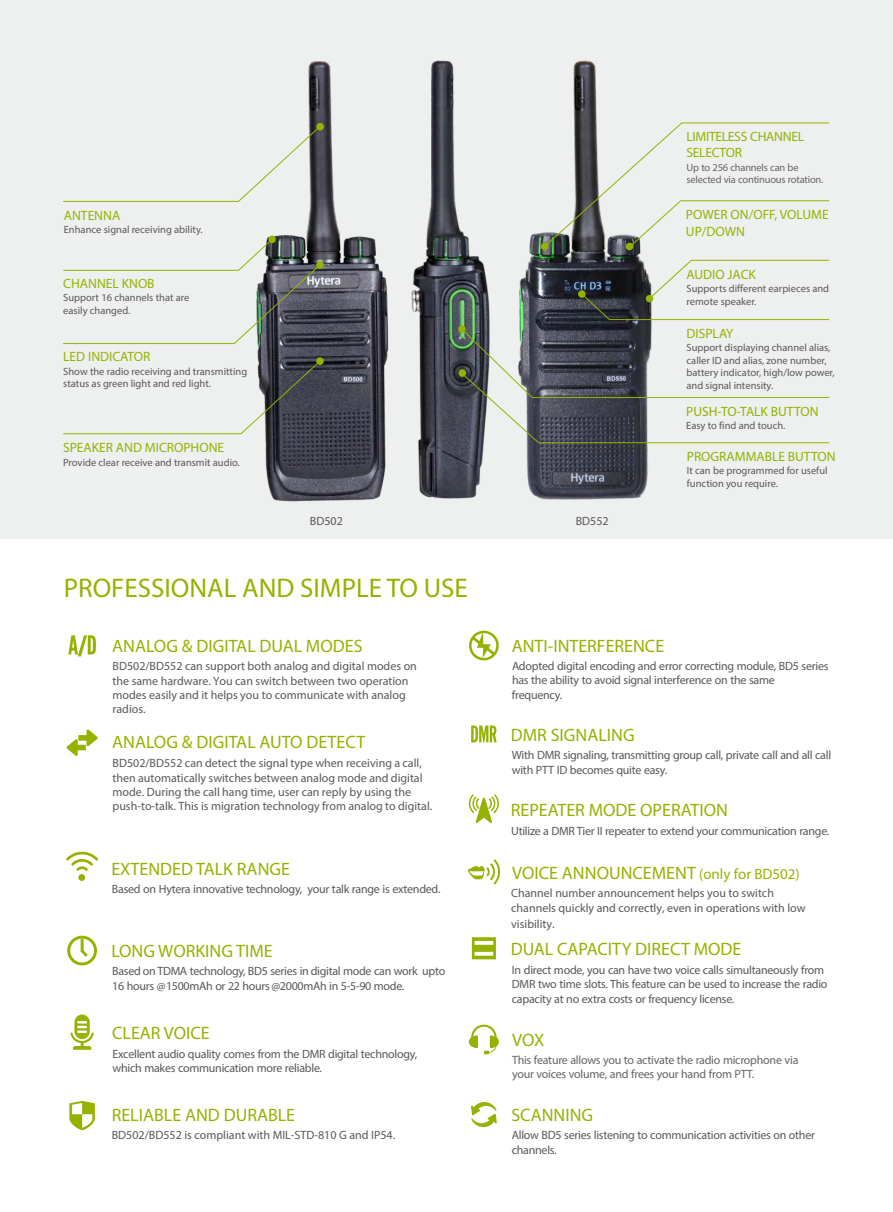
<style>
.page{position:relative;width:893px;height:1212px;background:#fff}
.page>*{position:absolute;margin:0;border:0;box-sizing:border-box;transform-origin:0 0}
.t1{font:27px "Myriad Pro";color:#94b301}
.t2{font:18px "Myriad Pro";color:#94b301}
.t3{font:13.5px/16.2px "Myriad Pro";color:#94b301}
.t4{font:13.5px/16.2px "Myriad Pro";letter-spacing:-.02em;color:#94b301}
.t5{font:12px/14.4px "Myriad Pro";letter-spacing:-.02em;color:#595857}
.t6{font:12px/14.4px "Myriad Pro";color:#595857}
.t7{font:12px/14.4px "Myriad Pro";letter-spacing:-.02em;color:#666565}
.t8{font:10.5px/12.6px "Myriad Pro";color:#595857}
.t9{font:10.5px/12.6px "Myriad Pro";letter-spacing:-.02em;color:#666565}
.s1{font-size:15px}
</style>
<div class="page">
<div style="left:0;top:0;width:893px;height:538px;background:#eeefef"></div>
<img style="left:229px;top:61px;width:160px;height:441px">
<img style="left:519px;top:60px;width:132px;height:440px">
<div style="left:268px;top:236px;width:8px;height:7px;background:#94b301;border-radius:50%"></div>
<svg style="left:316px;top:357px;width:8px;height:8px"></svg>
<div style="left:316px;top:123px;width:8px;height:7px;background:#94b301;border-radius:50%"></div>
<div style="left:316px;top:261px;width:8px;height:8px;background:#94b301;border-radius:50%"></div>
<svg style="left:63px;top:360px;width:258px;height:75px"></svg>
<svg style="left:63px;top:238px;width:257px;height:106px"></svg>
<svg style="left:63px;top:124px;width:259px;height:78px"></svg>
<svg style="left:471px;top:725px;width:26px;height:17px"></svg>
<svg style="left:468px;top:859px;width:32px;height:25px"></svg>
<svg style="left:70px;top:1014px;width:24px;height:36px"></svg>
<svg style="left:469px;top:1025px;width:30px;height:29px"></svg>
<svg style="left:67px;top:936px;width:30px;height:29px"></svg>
<svg style="left:472px;top:937px;width:24px;height:22px"></svg>
<svg style="left:68px;top:635px;width:28px;height:21px"></svg>
<svg style="left:66px;top:851px;width:32px;height:30px"></svg>
<svg style="left:471px;top:1102px;width:26px;height:26px"></svg>
<svg style="left:66px;top:729px;width:32px;height:27px"></svg>
<svg style="left:469px;top:794px;width:30px;height:29px"></svg>
<svg style="left:469px;top:630px;width:30px;height:31px"></svg>
<svg style="left:69px;top:1101px;width:26px;height:29px"></svg>
<div style="left:541px;top:243px;width:7px;height:7px;background:#94b301;border-radius:50%"></div>
<div style="left:626px;top:243px;width:7px;height:7px;background:#94b301;border-radius:50%"></div>
<svg style="left:543px;top:122px;width:287px;height:126px"></svg>
<img style="left:411px;top:60px;width:79px;height:439px">
<svg style="left:581px;top:259px;width:249px;height:61px"></svg>
<div style="left:578px;top:290px;width:8px;height:8px;background:#94b301;border-radius:50%"></div>
<svg style="left:460px;top:328px;width:370px;height:116px"></svg>
<div style="left:458px;top:325px;width:8px;height:8px;background:#94b301;border-radius:50%"></div>
<p class="t3" style="left:64px;top:208px;width:58px">ANTENNA</p>
<p class="t8" style="left:64px;top:224px;width:140px">Enhance signal receiving ability.</p>
<p class="t3" style="left:63px;top:276px;width:93px">CHANNEL KNOB</p>
<p class="t8" style="left:63px;top:292px;width:128px">Support 16 channels that are easily changed.</p>
<p class="t3" style="left:63px;top:350px;width:89px">LED INDICATOR</p>
<p class="t8" style="left:63px;top:366px;width:185px">Show the radio receiving and transmitting status as green light and red light.</p>
<p class="t3" style="left:63px;top:441px;width:163px">SPEAKER AND MICROPHONE</p>
<p class="t8" style="left:63px;top:457px;width:178px">Provide clear receive and transmit audio.</p>
<p class="t5" style="left:310px;top:513px;width:34px">BD502</p>
<p class="t5" style="left:576px;top:513px;width:34px">BD552</p>
<p class="t1" style="left:64px;top:577px;width:406px">PROFESSIONAL AND SIMPLE TO USE</p>
<p class="t4" style="left:687px;top:129px;width:119px">LIMITELESS CHANNEL<br>SELECTOR</p>
<p class="t9" style="left:687px;top:162px;width:138px">Up to 256 channels can be selected via continuous rotation.</p>
<p class="t3" style="left:686px;top:208px;width:144px">POWER ON/OFF, VOLUME<br>UP/DOWN</p>
<p class="t3" style="left:687px;top:267px;width:71px">AUDIO JACK</p>
<p class="t8" style="left:687px;top:283px;width:144px">Supports different earpieces and remote speaker.</p>
<p class="t3" style="left:687px;top:326px;width:48px">DISPLAY</p>
<p class="t8" style="left:687px;top:342px;width:150px">Support displaying channel alias, caller ID and alias, zone number, battery indicator, high/low power, and signal intensity.</p>
<p class="t3" style="left:686px;top:404px;width:134px">PUSH-TO-TALK BUTTON</p>
<p class="t8" style="left:686px;top:420px;width:101px">Easy to find and touch.</p>
<p class="t3" style="left:687px;top:449px;width:150px">PROGRAMMABLE BUTTON</p>
<p class="t8" style="left:687px;top:465px;width:142px">It can be programmed for useful function you require.</p>
<p class="t2" style="left:112px;top:638px;width:252px">ANALOG &amp; DIGITAL DUAL MODES</p>
<p class="t6" style="left:113px;top:659px;width:306px">BD502/BD552 can support both analog and digital modes on the same hardware. You can switch between two operation modes easily and it helps you to communicate with analog radios.</p>
<p class="t2" style="left:112px;top:735px;width:254px">ANALOG &amp; DIGITAL AUTO DETECT</p>
<p class="t6" style="left:113px;top:756px;width:321px">BD502/BD552 can detect the signal type when receiving a call, then automatically switches between analog mode and digital mode. During the call hang time, user can reply by using the push-to-talk. This is migration technology from analog to digital.</p>
<p class="t2" style="left:111px;top:861px;width:180px">EXTENDED TALK RANGE</p>
<p class="t5" style="left:112px;top:883px;width:330px">Based on Hytera innovative technology, your talk range is extended.</p>
<p class="t2" style="left:111px;top:943px;width:163px">LONG WORKING TIME</p>
<p class="t5" style="left:112px;top:965px;width:334px">Based on TDMA technology, BD5 series in digital mode can work upto<br>16 hours @ 1500mAh or 22 hours @2000mAh in 5-5-90 mode.</p>
<p class="t2" style="left:112px;top:1025px;width:99px">CLEAR VOICE</p>
<p class="t5" style="left:112px;top:1047px;width:306px">Excellent audio quality comes from the DMR digital technology, which makes communication more reliable.</p>
<p class="t2" style="left:112px;top:1108px;width:185px">RELIABLE AND DURABLE</p>
<p class="t6" style="left:112px;top:1127px;width:285px">BD502/BD552 is compliant with MIL-STD-810 G and IP54.</p>
<p class="t2" style="left:512px;top:638px;width:154px">ANTI-INTERFERENCE</p>
<p class="t5" style="left:512px;top:660px;width:318px">Adopted digital encoding and error correcting module, BD5 series has the ability to avoid signal interference on the same<br>frequency.</p>
<p class="t2" style="left:511px;top:727px;width:125px">DMR SIGNALING</p>
<p class="t5" style="left:512px;top:749px;width:321px">With DMR signaling, transmitting group call, private call and all call with PTT ID becomes quite easy.</p>
<p class="t2" style="left:511px;top:803px;width:219px">REPEATER MODE OPERATION</p>
<p class="t5" style="left:511px;top:825px;width:320px">Utilize a DMR Tier II repeater to extend your communication range.</p>
<p class="t2" style="left:512px;top:866px;width:289px">VOICE ANNOUNCEMENT <span class="s1">(only for BD502)</span></p>
<p class="t6" style="left:511px;top:886px;width:296px;line-height:15.3px">Channel number announcement helps you to switch channels quickly and correctly, even in operations with low visibility.</p>
<p class="t2" style="left:511px;top:942px;width:232px">DUAL CAPACITY DIRECT MODE</p>
<p class="t5" style="left:512px;top:964px;width:317px">In direct mode, you can have two voice calls simultaneously from<br>DMR two time slots. This feature can be used to increase the radio capacity at no extra costs or frequency license.</p>
<p class="t2" style="left:512px;top:1032px;width:34px">VOX</p>
<p class="t7" style="left:512px;top:1053px;width:288px">This feature allows you to activate the radio microphone via your voices volume, and frees your hand from PTT.</p>
<p class="t2" style="left:511px;top:1107px;width:83px">SCANNING</p>
<p class="t5" style="left:512px;top:1129px;width:305px">Allow BD5 series listening to communication activities on other channels.</p>
</div>
